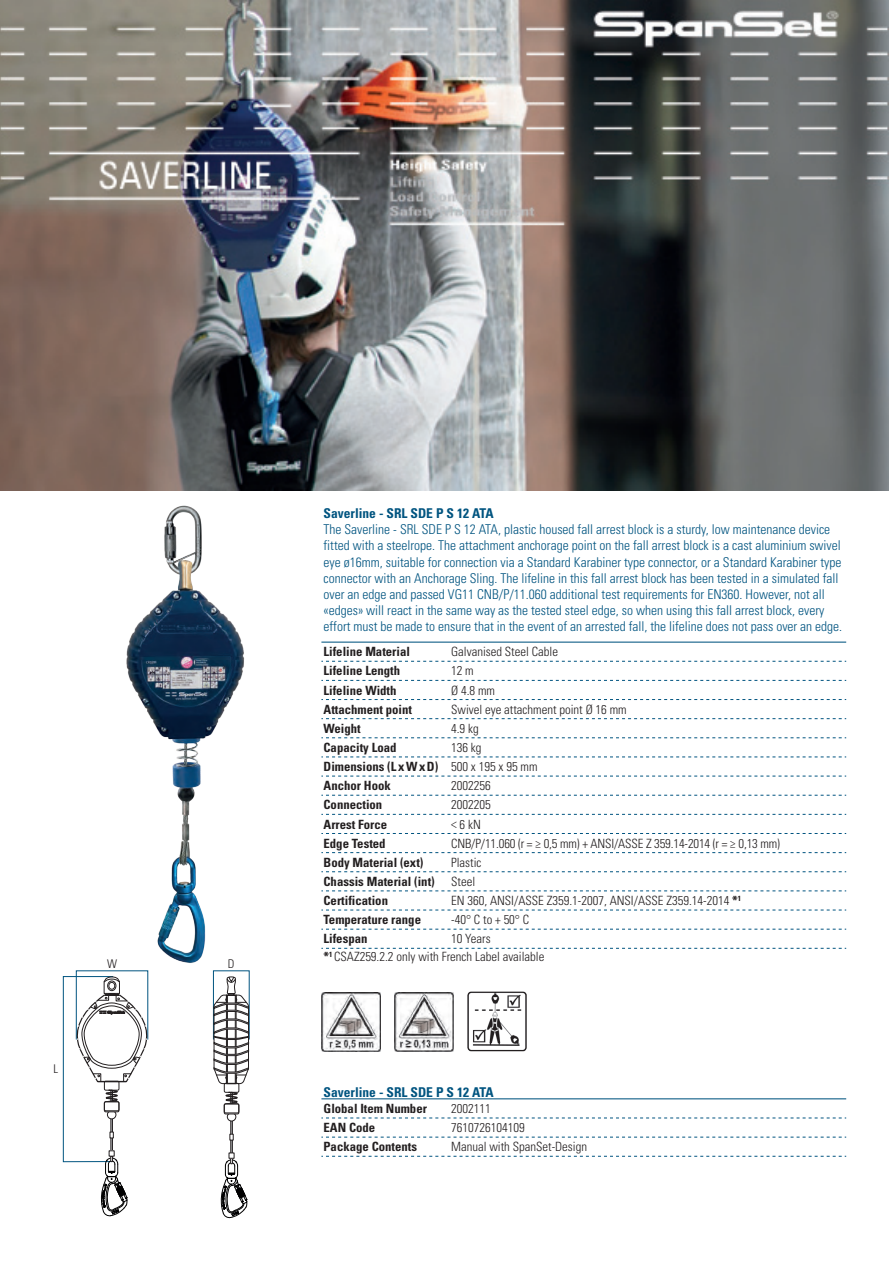
<style>
.page{position:relative;width:893px;height:1263px;background:#fff}
.page>*{position:absolute;margin:0;border:0;box-sizing:border-box;transform-origin:0 0}
.t1{font:300 condensed 13.5px/16.2px "Univers LT Std";color:#005480}
.t2{font:700 condensed 13.5px "Univers LT Std";color:#005480}
.t3{font:300 condensed 12.75px/18px "Univers LT Std";color:#231f20}
.t4{font:700 condensed 12.75px/19.2px "Univers LT Std";color:#231f20}
.t5{font:300 condensed 12px "Univers LT Std";color:#231f20}
.s1{font-weight:300}
.s2{font-weight:700}
</style>
<div class="page">
<img style="left:321px;top:992px;width:60px;height:59px">
<img style="left:394px;top:992px;width:60px;height:59px">
<svg style="left:63px;top:976px;width:86px;height:240px"></svg>
<svg style="left:230px;top:1134px;width:3px;height:6px"></svg>
<svg style="left:221px;top:1153px;width:27px;height:65px"></svg>
<div style="left:227px;top:1113px;width:9px;height:8px;border:1px solid #231f20;border-radius:50%"></div>
<svg style="left:226px;top:1092px;width:11px;height:12px"></svg>
<div style="left:224px;top:1083px;width:15px;height:9px;border:1px solid #231f20"></div>
<div style="left:224px;top:1104px;width:15px;height:10px;border:1px solid #231f20"></div>
<div style="left:224px;top:1104px;width:15px;height:9px;border:1px solid #231f20"></div>
<svg style="left:213px;top:977px;width:36px;height:107px"></svg>
<img style="left:122px;top:505px;width:128px;height:466px">
<img style="left:467px;top:992px;width:60px;height:60px">
<svg style="left:321px;top:661px;width:525px;height:1px"></svg>
<svg style="left:321px;top:680px;width:525px;height:1px"></svg>
<svg style="left:321px;top:699px;width:525px;height:1px"></svg>
<svg style="left:321px;top:718px;width:525px;height:1px"></svg>
<svg style="left:321px;top:737px;width:525px;height:1px"></svg>
<svg style="left:321px;top:756px;width:525px;height:1px"></svg>
<svg style="left:321px;top:776px;width:525px;height:1px"></svg>
<svg style="left:321px;top:795px;width:525px;height:1px"></svg>
<svg style="left:321px;top:814px;width:525px;height:1px"></svg>
<svg style="left:321px;top:833px;width:525px;height:1px"></svg>
<svg style="left:321px;top:852px;width:525px;height:1px"></svg>
<svg style="left:321px;top:871px;width:525px;height:1px"></svg>
<svg style="left:321px;top:890px;width:525px;height:1px"></svg>
<svg style="left:321px;top:910px;width:525px;height:1px"></svg>
<svg style="left:321px;top:929px;width:525px;height:1px"></svg>
<svg style="left:321px;top:948px;width:525px;height:1px"></svg>
<hr style="left:321px;top:642px;width:128px;height:1px;background:#005480">
<hr style="left:449px;top:642px;width:397px;height:1px;background:#005480">
<svg style="left:321px;top:1117px;width:525px;height:1px"></svg>
<svg style="left:321px;top:1137px;width:525px;height:1px"></svg>
<svg style="left:321px;top:1156px;width:525px;height:1px"></svg>
<hr style="left:321px;top:1098px;width:128px;height:1px;background:#005480">
<hr style="left:449px;top:1098px;width:397px;height:1px;background:#005480">
<img style="left:0;top:1px;width:889px;height:489px">
<p class="t5" style="left:53px;top:1062px;width:6px">L</p>
<p class="t5" style="left:107px;top:956px;width:11px">W</p>
<p class="t5" style="left:228px;top:956px;width:8px">D</p>
<p class="t2" style="left:324px;top:505px;width:172px">Saverline - SRL SDE P S 12 ATA</p>
<p class="t1" style="left:324px;top:521px;width:520px">The Saverline - SRL SDE P S 12 ATA, plastic housed fall arrest block is a sturdy, low maintenance device fitted with a steelrope. The attachment anchorage point on the fall arrest block is a cast aluminium swivel eye ø16mm, suitable for connection via a Standard Karabiner type connector, or a Standard Karabiner type connector with an Anchorage Sling. The lifeline in this fall arrest block has been tested in a simulated fall over an edge and passed VG11 CNB/P/11.060 additional test requirements for EN360. However, not all «edges» will react in the same way as the tested steel edge, so when using this fall arrest block, every effort must be made to ensure that in the event of an arrested fall, the lifeline does not pass over an edge.</p>
<p class="t4" style="left:324px;top:642px;width:88px">Lifeline Material</p>
<p class="t3" style="left:451px;top:643px;width:108px">Galvanised Steel Cable</p>
<p class="t4" style="left:324px;top:661px;width:78px">Lifeline Length</p>
<p class="t3" style="left:451px;top:662px;width:24px">12 m</p>
<p class="t4" style="left:324px;top:680px;width:74px">Lifeline Width</p>
<p class="t3" style="left:451px;top:681px;width:45px">Ø 4.8 mm</p>
<p class="t4" style="left:324px;top:699px;width:90px">Attachment point</p>
<p class="t3" style="left:451px;top:700px;width:177px">Swivel eye attachment point Ø 16 mm</p>
<p class="t4" style="left:324px;top:719px;width:39px">Weight</p>
<p class="t3" style="left:451px;top:719px;width:29px">4.9 kg</p>
<p class="t4" style="left:324px;top:738px;width:74px">Capacity Load</p>
<p class="t4" style="left:324px;top:738px;width:215px;text-indent:128px"><span class="s1">136 kg<br></span>Dimensions (L xWxD) <span class="s1">500 x 195 x 95 mm<br></span>Anchor Hook</p>
<p class="t3" style="left:451px;top:777px;width:41px">2002256</p>
<p class="t4" style="left:324px;top:795px;width:60px">Connection</p>
<p class="t3" style="left:451px;top:796px;width:41px">2002205</p>
<p class="t4" style="left:324px;top:814px;width:65px">Arrest Force</p>
<p class="t3" style="left:451px;top:815px;width:31px">&lt; 6 kN</p>
<p class="t4" style="left:324px;top:833px;width:64px">Edge Tested</p>
<p class="t3" style="left:451px;top:834px;width:330px">CNB/P/11.060 (r = ≥ 0,5 mm) + ANSI/ASSE Z 359.14-2014 (r = ≥ 0,13 mm)</p>
<p class="t4" style="left:324px;top:853px;width:101px">Body Material (ext)</p>
<p class="t3" style="left:451px;top:853px;width:32px">Plastic</p>
<p class="t4" style="left:324px;top:872px;width:113px">Chassis Material (int)</p>
<p class="t3" style="left:451px;top:872px;width:26px">Steel</p>
<p class="t4" style="left:324px;top:891px;width:66px">Certification</p>
<p class="t3" style="left:451px;top:892px;width:291px">EN 360, ANSI/ASSE Z359.1-2007, ANSI/ASSE Z359.14-2014 <span class="s2">*</span><sup>1</sup></p>
<p class="t4" style="left:324px;top:910px;width:99px">Temperature range</p>
<p class="t3" style="left:451px;top:911px;width:80px">-40° C to + 50° C</p>
<p class="t4" style="left:324px;top:929px;width:45px">Lifespan</p>
<p class="t3" style="left:324px;top:930px;width:222px;text-indent:128px">10 Years<br><span class="s2">*</span><sup>1</sup> CSAZ259.2.2 only with French Label available</p>
<p class="t2" style="left:324px;top:1084px;width:172px">Saverline - SRL SDE P S 12 ATA</p>
<p class="t4" style="left:324px;top:1099px;width:105px">Global Item Number</p>
<p class="t3" style="left:451px;top:1099px;width:41px">2002111</p>
<p class="t4" style="left:324px;top:1118px;width:53px">EAN Code</p>
<p class="t3" style="left:451px;top:1119px;width:75px">7610726104109</p>
<p class="t4" style="left:324px;top:1137px;width:95px">Package Contents</p>
<p class="t3" style="left:451px;top:1138px;width:137px">Manual with SpanSet-Design</p>
</div>
